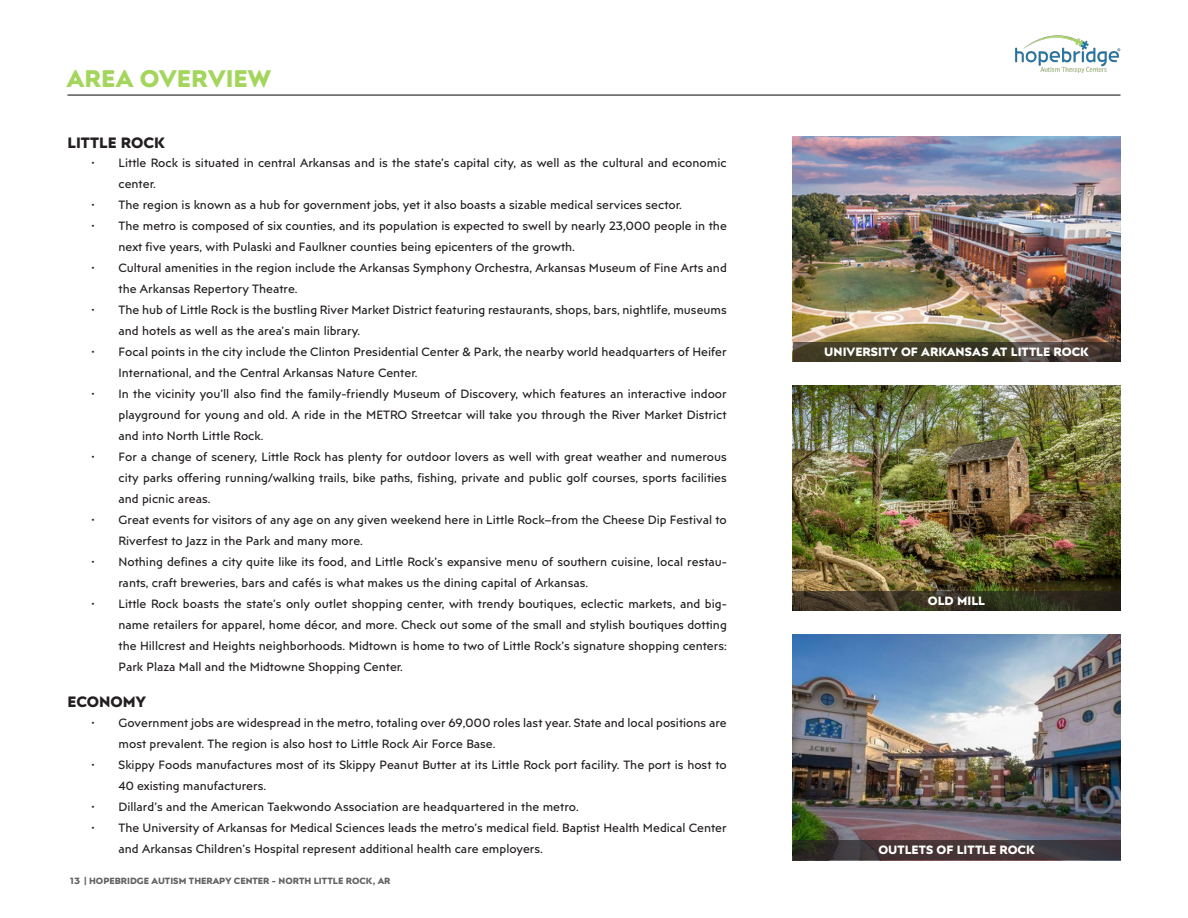
<style>
.page{position:relative;width:1188px;height:918px;background:#fff}
.page>*{position:absolute;margin:0;border:0;box-sizing:border-box;transform-origin:0 0}
.t1{font:700 24px "Posterama Text";color:#a4d55d}
.t2{font:700 15px "Posterama Text";color:#231f20}
.t3{font:12px/21px "Posterama Text";color:#231f20}
.t4{font:700 12px "Posterama Text";color:#fff}
.t5{font:700 9px "Posterama Text";color:#636366}
</style>
<div class="page">
<hr style="left:68px;top:94px;width:1052px;height:2px;background:#231f20">
<img style="left:1015px;top:35px;width:105px;height:38px">
<img style="left:793px;top:634px;width:327px;height:207px">
<svg style="left:793px;top:841px;width:327px;height:19px;background:#3e3437"></svg>
<img style="left:793px;top:136px;width:327px;height:207px">
<svg style="left:793px;top:343px;width:327px;height:19px;background:#433c2d"></svg>
<img style="left:793px;top:386px;width:327px;height:205px">
<svg style="left:793px;top:591px;width:327px;height:20px;background:#373221"></svg>
<h1 class="t1" style="left:67px;top:62px;width:206px">AREA OVERVIEW</h1>
<p class="t2" style="left:68px;top:133px;width:99px">LITTLE ROCK</p>
<p class="t3" style="left:119px;top:152px;width:610px;text-indent:-27px">• Little Rock is situated in central Arkansas and is the state’s capital city, as well as the cultural and economic center.</p>
<p class="t3" style="left:92px;top:194px;width:592px">• The region is known as a hub for government jobs, yet it also boasts a sizable medical services sector.</p>
<p class="t3" style="left:119px;top:215px;width:610px;text-indent:-27px">• The metro is composed of six counties, and its population is expected to swell by nearly 23,000 people in the next five years, with Pulaski and Faulkner counties being epicenters of the growth.</p>
<p class="t3" style="left:119px;top:257px;width:610px;text-indent:-27px">• Cultural amenities in the region include the Arkansas Symphony Orchestra, Arkansas Museum of Fine Arts and the Arkansas Repertory Theatre.</p>
<p class="t3" style="left:119px;top:299px;width:610px;text-indent:-27px">• The hub of Little Rock is the bustling River Market District featuring restaurants, shops, bars, nightlife, museums and hotels as well as the area’s main library.</p>
<p class="t3" style="left:119px;top:341px;width:610px;text-indent:-27px">• Focal points in the city include the Clinton Presidential Center &amp; Park, the nearby world headquarters of Heifer<br>International, and the Central Arkansas Nature Center.</p>
<p class="t3" style="left:119px;top:383px;width:610px;text-align:justify;text-indent:-27px">• In the vicinity you’ll also find the family-friendly Museum of Discovery, which features an interactive indoor playground for young and old. A ride in the METRO Streetcar will take you through the River Market District and into North Little Rock.</p>
<p class="t3" style="left:119px;top:446px;width:610px;text-align:justify;text-indent:-27px">• For a change of scenery, Little Rock has plenty for outdoor lovers as well with great weather and numerous city parks offering running/walking trails, bike paths, fishing, private and public golf courses, sports facilities and picnic areas.</p>
<p class="t3" style="left:119px;top:509px;width:610px;text-indent:-27px">• Great events for visitors of any age on any given weekend here in Little Rock–from the Cheese Dip Festival to<br>Riverfest to Jazz in the Park and many more.</p>
<p class="t3" style="left:119px;top:551px;width:610px;text-indent:-27px">• Nothing defines a city quite like its food, and Little Rock’s expansive menu of southern cuisine, local restau&shy;rants, craft breweries, bars and cafés is what makes us the dining capital of Arkansas.</p>
<p class="t3" style="left:119px;top:593px;width:610px;text-align:justify;text-indent:-27px">• Little Rock boasts the state’s only outlet shopping center, with trendy boutiques, eclectic markets, and big&shy;name retailers for apparel, home décor, and more. Check out some of the small and stylish boutiques dotting the Hillcrest and Heights neighborhoods. Midtown is home to two of Little Rock’s signature shopping centers:<br>Park Plaza Mall and the Midtowne Shopping Center.</p>
<p class="t2" style="left:68px;top:692px;width:80px">ECONOMY</p>
<p class="t3" style="left:119px;top:712px;width:610px;text-indent:-27px">• Government jobs are widespread in the metro, totaling over 69,000 roles last year. State and local positions are most prevalent. The region is also host to Little Rock Air Force Base.</p>
<p class="t3" style="left:119px;top:754px;width:610px;text-indent:-27px">• Skippy Foods manufactures most of its Skippy Peanut Butter at its Little Rock port facility. The port is host to<br>40 existing manufacturers.</p>
<p class="t3" style="left:92px;top:796px;width:489px">• Dillard’s and the American Taekwondo Association are headquartered in the metro.</p>
<p class="t3" style="left:119px;top:817px;width:610px;text-indent:-27px">• The University of Arkansas for Medical Sciences leads the metro’s medical field. Baptist Health Medical Center and Arkansas Children’s Hospital represent additional health care employers.</p>
<p class="t5" style="left:70px;top:875px;width:322px">13 | HOPEBRIDGE AUTISM THERAPY CENTER - NORTH LITTLE ROCK, AR</p>
<p class="t4" style="left:824px;top:344px;width:266px">UNIVERSITY OF ARKANSAS AT LITTLE ROCK</p>
<p class="t4" style="left:928px;top:592px;width:59px">OLD MILL</p>
<p class="t4" style="left:878px;top:842px;width:158px">OUTLETS OF LITTLE ROCK</p>
</div>
